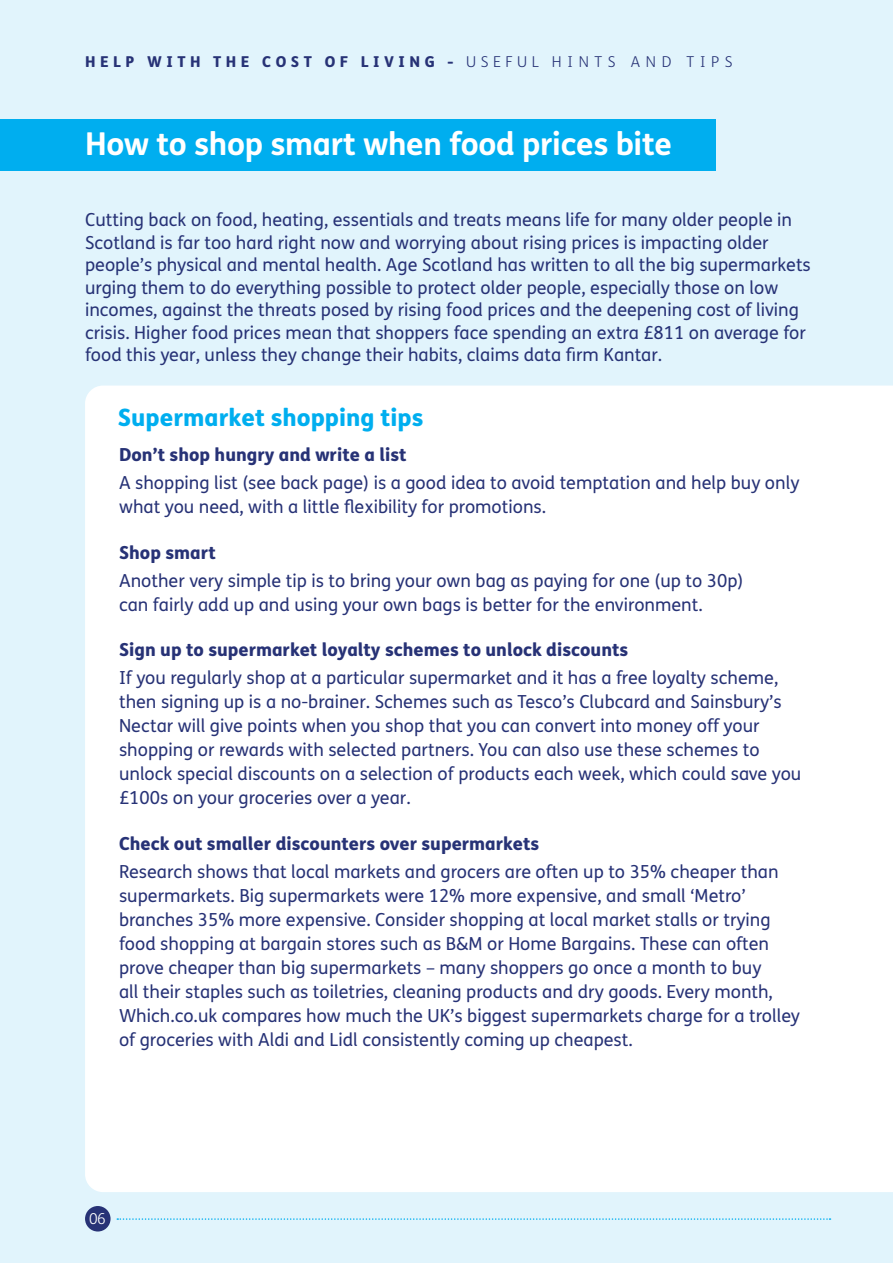
<style>
.page{position:relative;width:893px;height:1263px;background:#e1f4fc}
.page>*{position:absolute;margin:0;border:0;box-sizing:border-box;transform-origin:0 0}
.t1{font:700 31.5px "FS Me";letter-spacing:-.01em;color:#fff}
.t2{font:800 24px "FS Me";color:#00aeef}
.t3{font:18px/24px "FS Me";color:#273276}
.t4{font:800 18px "FS Me";color:#273276}
.t5{font:800 15px "FS Me";letter-spacing:.3em;color:#273276}
.t6{font:300 15px "FS Me";color:#fff}
.s1{font-weight:300}
</style>
<div class="page">
<div style="left:85px;top:386px;width:808px;height:806px;background:#fff"></div>
<div style="left:0;top:119px;width:716px;height:51px;background:#00aeef"></div>
<div style="left:85px;top:1206px;width:26px;height:25px;background:#273276;border-radius:50%"></div>
<svg style="left:117px;top:1218px;width:713px;height:2px"></svg>
<p class="t5" style="left:85px;top:50px;width:649px">HELP WITH THE COST OF LIVING - <span class="s1">USEFUL HINTS AND TIPS</span></p>
<p class="t1" style="left:85px;top:119px;width:588px">How to shop smart when food prices bite</p>
<p class="t3" style="left:85px;top:208px;width:727px;line-height:22.5px">Cutting back on food, heating, essentials and treats means life for many older people in Scotland is far too hard right now and worrying about rising prices is impacting older people’s physical and mental health. Age Scotland has written to all the big supermarkets urging them to do everything possible to protect older people, especially those on low incomes, against the threats posed by rising food prices and the deepening cost of living crisis. Higher food prices mean that shoppers face spending an extra £811 on average for food this year, unless they change their habits, claims data firm Kantar.</p>
<p class="t2" style="left:118px;top:399px;width:307px">Supermarket shopping tips</p>
<p class="t4" style="left:119px;top:440px;width:289px">Don’t shop hungry and write a list</p>
<p class="t3" style="left:119px;top:471px;width:682px">A shopping list (see back page) is a good idea to avoid temptation and help buy only what you need, with a little flexibility for promotions.</p>
<p class="t4" style="left:119px;top:538px;width:98px">Shop smart</p>
<p class="t3" style="left:119px;top:568px;width:626px">Another very simple tip is to bring your own bag as paying for one (up to 30p) can fairly add up and using your own bags is better for the environment.</p>
<p class="t4" style="left:119px;top:635px;width:511px">Sign up to supermarket loyalty schemes to unlock discounts</p>
<p class="t3" style="left:119px;top:666px;width:684px">If you regularly shop at a particular supermarket and it has a free loyalty scheme, then signing up is a no-brainer. Schemes such as Tesco’s Clubcard and Sainsbury’s Nectar will give points when you shop that you can convert into money off your shopping or rewards with selected partners. You can also use these schemes to unlock special discounts on a selection of products each week, which could save you £100s on your groceries over a year.</p>
<p class="t4" style="left:119px;top:829px;width:422px">Check out smaller discounters over supermarkets</p>
<p class="t3" style="left:119px;top:859px;width:682px">Research shows that local markets and grocers are often up to 35% cheaper than supermarkets. Big supermarkets were 12% more expensive, and small ‘Metro’ branches 35% more expensive. Consider shopping at local market stalls or trying food shopping at bargain stores such as B&amp;M or Home Bargains. These can often prove cheaper than big supermarkets – many shoppers go once a month to buy<br>all their staples such as toiletries, cleaning products and dry goods. Every month, Which.co.uk compares how much the UK’s biggest supermarkets charge for a trolley of groceries with Aldi and Lidl consistently coming up cheapest.</p>
<p class="t6" style="left:89px;top:1209px;width:18px">06</p>
</div>
